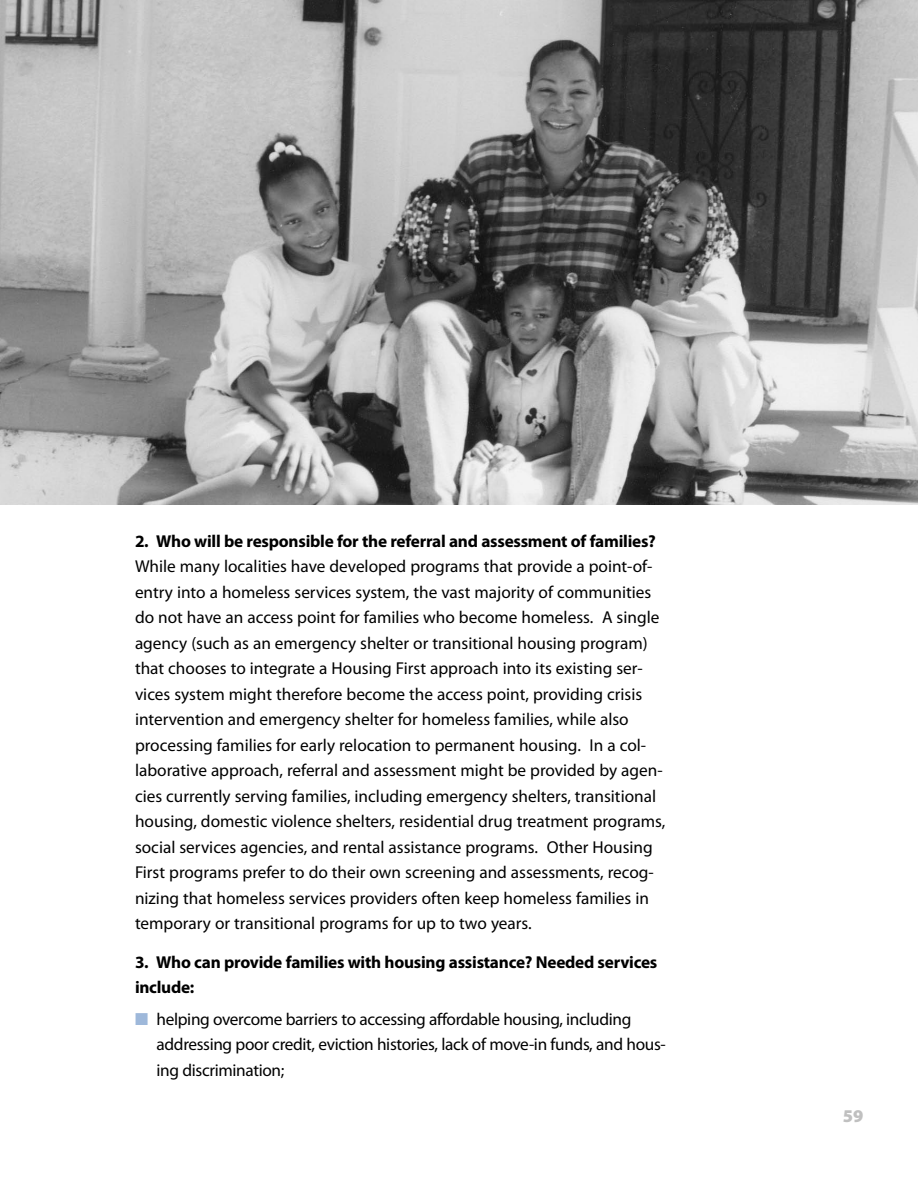
<style>
.page{position:relative;width:918px;height:1188px;background:#fff}
.page>*{position:absolute;margin:0;border:0;box-sizing:border-box;transform-origin:0 0}
.t1{font:900 18px "Myriad Pro";color:#c0c0c0}
.Text__Bullet_List{font:17.25px/25.5px "Myriad Pro";color:#000}
.Text__Bullet_List-2{font:17.25px/25.5px "Myriad Pro";letter-spacing:-.02em;color:#000}
.t2{font:700 17.25px/25.5px "Myriad Pro";letter-spacing:-.015em;color:#000}
.s1{font-weight:700}
.s2{color:#9eb8da}
</style>
<div class="page">
<img style="left:0;top:0;width:918px;height:504px">
<p class="Text__Bullet_List" style="left:135px;top:529px;width:532px"><span class="s1">2. Who will be responsible for the referral and assessment of families?<br></span>While many localities have developed programs that provide a point-of&shy;entry into a homeless services system, the vast majority of communities do not have an access point for families who become homeless. A single agency (such as an emergency shelter or transitional housing program) that chooses to integrate a Housing First approach into its existing ser&shy;vices system might therefore become the access point, providing crisis intervention and emergency shelter for homeless families, while also processing families for early relocation to permanent housing. In a col&shy;laborative approach, referral and assessment might be provided by agen&shy;cies currently serving families, including emergency shelters, transitional housing, domestic violence shelters, residential drug treatment programs, social services agencies, and rental assistance programs. Other Housing First programs prefer to do their own screening and assessments, recog&shy;nizing that homeless services providers often keep homeless families in temporary or transitional programs for up to two years.</p>
<p class="t2" style="left:135px;top:949px;width:524px">3. Who can provide families with housing assistance? Needed services include:</p>
<p class="Text__Bullet_List-2" style="left:157px;top:1006px;width:511px;text-indent:-22px"><span class="s2">■</span> helping overcome barriers to accessing affordable housing, including addressing poor credit, eviction histories, lack of move-in funds, and hous&shy;ing discrimination;</p>
<p class="t1" style="left:843px;top:1106px;width:22px">59</p>
</div>
